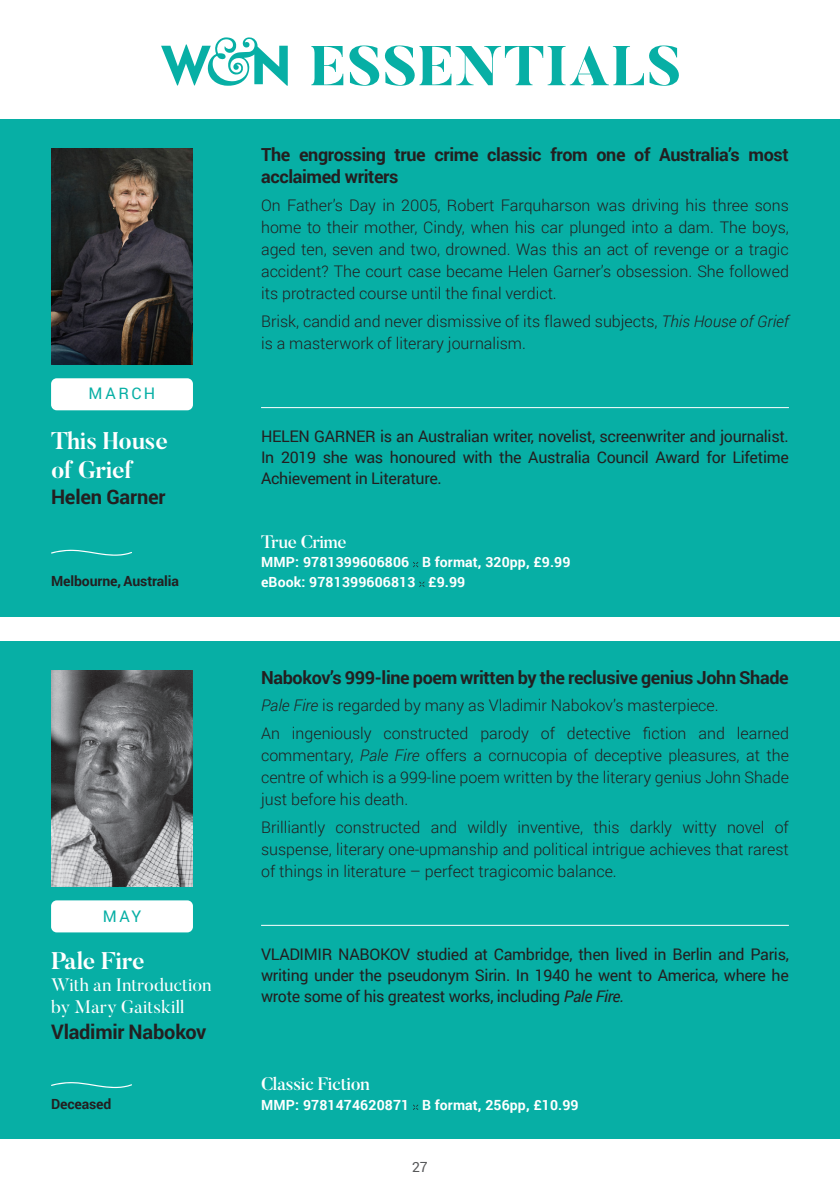
<style>
.page{position:relative;width:840px;height:1191px;background:#fff}
.page>*{position:absolute;margin:0;border:0;box-sizing:border-box;transform-origin:0 0}
.Book_title{font:700 24px "Butler";letter-spacing:-.01em;color:#fff}
.Author{font:700 20px "Roboto";letter-spacing:-.01em;color:#231f20}
.Keynote{font:700 18px/22px "Roboto";letter-spacing:-.02em;color:#231f20}
.Book_subtitle{font:18px/22px "Butler";letter-spacing:.01em;color:#fff}
.t1{font:500 18px "Butler";letter-spacing:-.02em;color:#fff}
.Description{font:300 16px/22px "Roboto";color:#231f20;text-align:justify}
.Author_bio{font:16px/21px "Roboto";letter-spacing:-.02em;color:#231f20;text-align:justify}
.t2{font:16px "Roboto";letter-spacing:.16em;color:#07afa5}
.Small_print{font:700 14px "Roboto";letter-spacing:.01em;color:#fff}
.Author_location{font:700 14px "Roboto";letter-spacing:-.01em;color:#231f20}
.t3{font:14px "Roboto";color:#57585a}
.s1{font-style:italic}
</style>
<div class="page">
<div style="left:0;top:641px;width:839px;height:498px;background:#07afa5"></div>
<div style="left:0;top:119px;width:839px;height:498px;background:#07afa5"></div>
<img style="left:51px;top:149px;width:142px;height:216px">
<img style="left:51px;top:670px;width:142px;height:216px">
<div style="left:51px;top:378px;width:142px;height:32px;background:#fff;border-radius:6px"></div>
<svg style="left:51px;top:549px;width:81px;height:7px"></svg>
<div style="left:51px;top:900px;width:142px;height:32px;background:#fff;border-radius:6px"></div>
<svg style="left:51px;top:1082px;width:81px;height:6px"></svg>
<hr style="left:261px;top:407px;width:527px;height:1px;background:#fff">
<hr style="left:261px;top:925px;width:527px;height:1px;background:#fff">
<svg style="left:161px;top:37px;width:126px;height:49px"></svg>
<svg style="left:311px;top:45px;width:368px;height:41px"></svg>
<svg style="left:413px;top:1104px;width:5px;height:6px"></svg>
<svg style="left:413px;top:562px;width:5px;height:5px"></svg>
<svg style="left:419px;top:581px;width:5px;height:6px"></svg>
<p class="t2" style="left:89px;top:382px;width:68px">MARCH</p>
<p class="Book_title" style="left:51px;top:425px;width:118px">This House</p>
<p class="Book_title" style="left:51px;top:454px;width:83px">of Grief</p>
<p class="Author" style="left:51px;top:482px;width:116px">Helen Garner</p>
<p class="Author_location" style="left:51px;top:571px;width:129px">Melbourne, Australia</p>
<p class="t2" style="left:103px;top:905px;width:40px">MAY</p>
<p class="Book_title" style="left:51px;top:945px;width:95px">Pale Fire</p>
<p class="Book_subtitle" style="left:51px;top:973px;width:162px">With an Introduction by Mary Gaitskill</p>
<p class="Author" style="left:51px;top:1017px;width:157px">Vladimir Nabokov</p>
<p class="Author_location" style="left:51px;top:1094px;width:62px">Deceased</p>
<p class="Keynote" style="left:261px;top:143px;width:529px">The engrossing true crime classic from one of Australia’s most acclaimed writers</p>
<p class="Description" style="left:261px;top:194px;width:529px">On Father’s Day in 2005, Robert Farquharson was driving his three sons home to their mother, Cindy, when his car plunged into a dam. The boys, aged ten, seven and two, drowned. Was this an act of revenge or a tragic accident? The court case became Helen Garner’s obsession. She followed its protracted course until the final verdict.</p>
<p class="Description" style="left:261px;top:309px;width:529px">Brisk, candid and never dismissive of its flawed subjects, <span class="s1">This House of Grief </span>is a masterwork of literary journalism.</p>
<p class="Author_bio" style="left:261px;top:425px;width:529px">HELEN GARNER is an Australian writer, novelist, screenwriter and journalist.<br>In 2019 she was honoured with the Australia Council Award for Lifetime Achievement in Literature.</p>
<p class="t1" style="left:261px;top:530px;width:87px">True Crime</p>
<p class="Small_print" style="left:261px;top:552px;width:311px">MMP: 9781399606806 B format, 320pp, £9.99</p>
<p class="Small_print" style="left:261px;top:572px;width:206px">eBook: 9781399606813 £9.99</p>
<p class="Keynote" style="left:261px;top:665px;width:529px">Nabokov’s 999-line poem written by the reclusive genius John Shade</p>
<p class="Description" style="left:261px;top:694px;width:459px"><span class="s1">Pale Fire</span> is regarded by many as Vladimir Nabokov’s masterpiece.</p>
<p class="Description" style="left:261px;top:721px;width:529px">An ingeniously constructed parody of detective fiction and learned commentary, <span class="s1">Pale Fire</span> offers a cornucopia of deceptive pleasures, at the centre of which is a 999-line poem written by the literary genius John Shade just before his death.</p>
<p class="Description" style="left:261px;top:815px;width:529px">Brilliantly constructed and wildly inventive, this darkly witty novel of suspense, literary one-upmanship and political intrigue achieves that rarest of things in literature – perfect tragicomic balance.</p>
<p class="Author_bio" style="left:261px;top:943px;width:529px">VLADIMIR NABOKOV studied at Cambridge, then lived in Berlin and Paris, writing under the pseudonym Sirin. In 1940 he went to America, where he wrote some of his greatest works, including <span class="s1">Pale Fire.</span></p>
<p class="t1" style="left:261px;top:1072px;width:110px">Classic Fiction</p>
<p class="Small_print" style="left:261px;top:1095px;width:319px">MMP: 9781474620871 B format, 256pp, £10.99</p>
<p class="t3" style="left:412px;top:1156px;width:17px">27</p>
</div>
